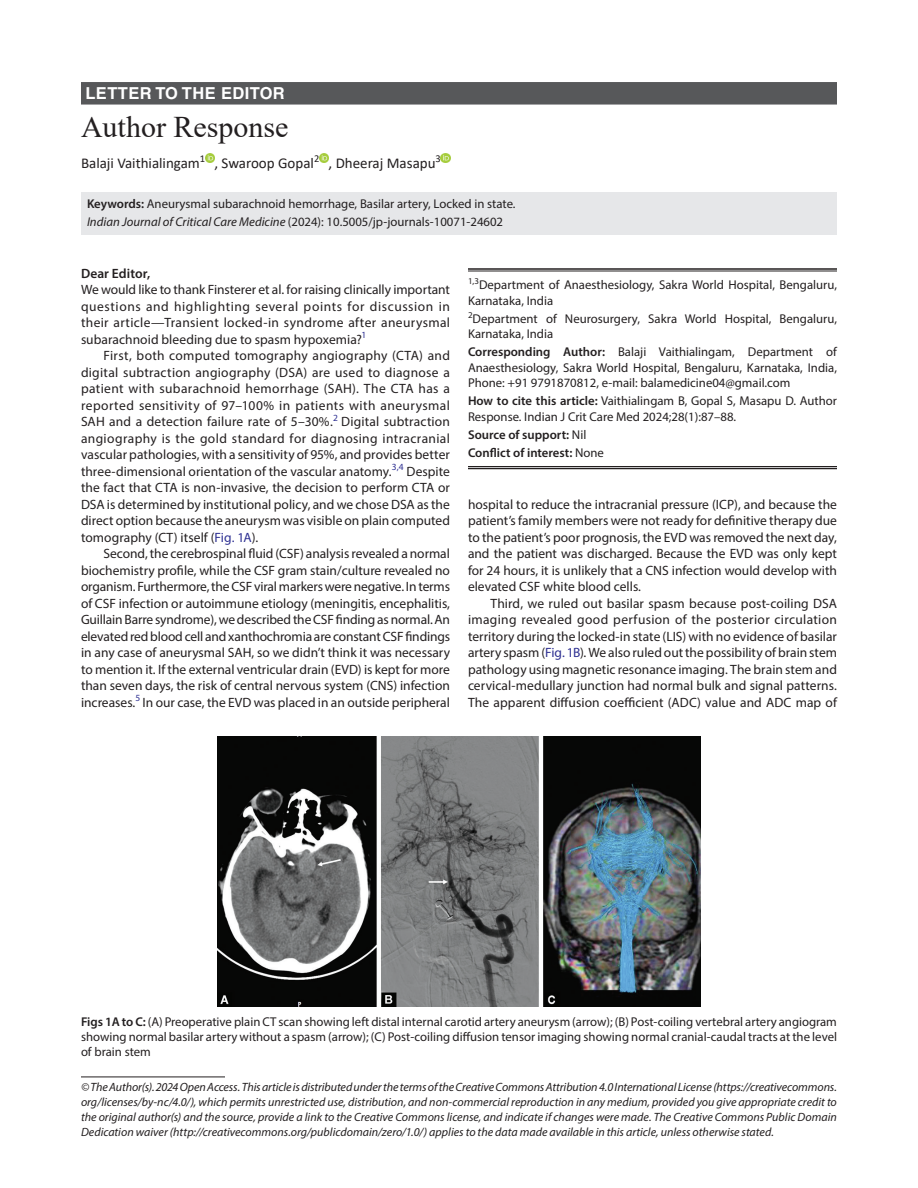
<style>
.page{position:relative;width:918px;height:1188px;background:#fff}
.page>*{position:absolute;margin:0;border:0;box-sizing:border-box;transform-origin:0 0}
.t1{font:30px "Times New Roman";color:#231f20}
.ArticleType{font:700 16.5px "Helvetica LT Std";letter-spacing:.025em;color:#fff}
.AuthorName{font:15px "Calibri";color:#231f20}
.Para-Indent{font:13.5px/16.5px "Myriad Pro";color:#231f20;text-align:justify}
.Para-NoIndent{font:13.5px/16.5px "Myriad Pro";letter-spacing:.005em;color:#231f20;text-align:justify}
.Para-NoIndent-2{font:600 13.5px "Myriad Pro";letter-spacing:.005em;color:#231f20}
.FigCaption{font:12.75px/15.3px "Myriad Pro";color:#231f20;text-align:justify}
.Corresponding_Author{font:12.75px/15.3px "Myriad Pro";color:#231f20;text-align:justify}
.How_to_Cite{font:12.75px/15.3px "Myriad Pro";color:#231f20}
.Affiliation-first{font:12.75px/15.3px "Myriad Pro";color:#231f20}
.JT_DOI{font:12.75px "Myriad Pro";color:#231f20}
.Keywords{font:12.75px "Myriad Pro";color:#231f20}
.Affiliation{font:12.75px/15.3px "Myriad Pro";color:#231f20}
.COI{font:600 12.75px "Myriad Pro";color:#231f20}
.Source{font:600 12.75px "Myriad Pro";color:#231f20}
.FootNote{font:italic 12px/15px "Myriad Pro";color:#231f20;text-align:justify}
.s1{font-weight:600}
.s2{font-style:italic}
.s3{color:#2e3092}
.s4{font-weight:400}
</style>
<div class="page">
<div style="left:81px;top:82px;width:756px;height:23px;background:#57585a"></div>
<div style="left:81px;top:192px;width:756px;height:25px;background:#e6e7e9"></div>
<div style="left:81px;top:210px;width:756px;height:25px;background:#e6e7e9"></div>
<svg style="left:205px;top:153px;width:9px;height:9px"></svg>
<svg style="left:319px;top:153px;width:10px;height:9px"></svg>
<svg style="left:441px;top:153px;width:9px;height:9px"></svg>
<hr style="left:81px;top:1077px;width:144px;height:1px;background:#231f20">
<hr style="left:468px;top:268px;width:369px;height:2px;background:#231f20">
<hr style="left:468px;top:271px;width:369px;height:1px;background:#231f20">
<hr style="left:468px;top:466px;width:369px;height:1px;background:#231f20">
<hr style="left:468px;top:468px;width:369px;height:1px;background:#231f20">
<img style="left:217px;top:737px;width:484px;height:270px">
<p class="ArticleType" style="left:86px;top:83px;width:201px">LETTER TO THE EDITOR</p>
<p class="t1" style="left:81px;top:106px;width:209px">Author Response</p>
<p class="AuthorName" style="left:81px;top:153px;width:361px">Balaji Vaithialingam<sup>1</sup> , Swaroop Gopal<sup>2</sup> , Dheeraj Masapu<sup>3</sup></p>
<p class="Keywords" style="left:87px;top:196px;width:430px"><span class="s1">Keywords:</span> Aneurysmal subarachnoid hemorrhage, Basilar artery, Locked in state.</p>
<p class="JT_DOI" style="left:87px;top:214px;width:418px"><span class="s2">Indian Journal of Critical Care Medicine</span> (2024): 10.5005/jp-journals-10071-24602</p>
<p class="Para-NoIndent-2" style="left:81px;top:265px;width:71px">Dear Editor,</p>
<p class="Para-NoIndent" style="left:81px;top:281px;width:371px">We would like to thank Finsterer et al. for raising clinically important questions and highlighting several points for discussion in their article—Transient locked-in syndrome after aneurysmal subarachnoid bleeding due to spasm hypoxemia?<sup>1</sup></p>
<p class="Para-Indent" style="left:81px;top:347px;width:371px;text-indent:22px">First, both computed tomography angiography (CTA) and digital subtraction angiography (DSA) are used to diagnose a patient with subarachnoid hemorrhage (SAH). The CTA has a reported sensitivity of 97–100% in patients with aneurysmal SAH and a detection failure rate of 5–30%.<sup>2</sup> Digital subtraction angiography is the gold standard for diagnosing intracranial vascular pathologies, with a sensitivity of 95%, and provides better three-dimensional orientation of the vascular anatomy.<sup>3,4</sup> Despite the fact that CTA is non-invasive, the decision to perform CTA or DSA is determined by institutional policy, and we chose DSA as the direct option because the aneurysm was visible on plain computed tomography (CT) itself (<span class="s3">Fig. 1A</span>).</p>
<p class="Para-Indent" style="left:81px;top:545px;width:371px;text-indent:22px">Second, the cerebrospinal fluid (CSF) analysis revealed a normal biochemistry profile, while the CSF gram stain/culture revealed no organism. Furthermore, the CSF viral markers were negative. In terms of CSF infection or autoimmune etiology (meningitis, encephalitis, Guillain Barre syndrome), we described the CSF finding as normal. An elevated red blood cell and xanthochromia are constant CSF findings in any case of aneurysmal SAH, so we didn’t think it was necessary to mention it. If the external ventricular drain (EVD) is kept for more than seven days, the risk of central nervous system (CNS) infection increases.<sup>5</sup> In our case, the EVD was placed in an outside peripheral</p>
<p class="Affiliation-first" style="left:468px;top:277px;width:371px"><sup>1,3</sup>Department of Anaesthesiology, Sakra World Hospital, Bengaluru,<br>Karnataka, India</p>
<p class="Affiliation" style="left:468px;top:311px;width:371px"><sup>2</sup>Department of Neurosurgery, Sakra World Hospital, Bengaluru,<br>Karnataka, India</p>
<p class="Corresponding_Author" style="left:468px;top:344px;width:370px"><span class="s1">Corresponding Author:</span> Balaji Vaithialingam, Department of Anaesthesiology, Sakra World Hospital, Bengaluru, Karnataka, India, Phone: +91 9791870812, e-mail: balamedicine04@gmail.com</p>
<p class="How_to_Cite" style="left:468px;top:393px;width:371px"><span class="s1">How to cite this article:</span> Vaithialingam B, Gopal S, Masapu D. Author<br>Response. Indian J Crit Care Med 2024;28(1):87–88.</p>
<p class="Source" style="left:468px;top:427px;width:120px">Source of support: <span class="s4">Nil</span></p>
<p class="COI" style="left:468px;top:445px;width:137px">Conflict of interest: <span class="s4">None</span></p>
<p class="Para-Indent" style="left:468px;top:496px;width:371px">hospital to reduce the intracranial pressure (ICP), and because the patient’s family members were not ready for definitive therapy due to the patient’s poor prognosis, the EVD was removed the next day, and the patient was discharged. Because the EVD was only kept for 24 hours, it is unlikely that a CNS infection would develop with elevated CSF white blood cells.</p>
<p class="Para-Indent" style="left:468px;top:595px;width:371px;text-indent:22px">Third, we ruled out basilar spasm because post-coiling DSA imaging revealed good perfusion of the posterior circulation territory during the locked-in state (LIS) with no evidence of basilar artery spasm (<span class="s3">Fig. 1B</span>). We also ruled out the possibility of brain stem pathology using magnetic resonance imaging. The brain stem and cervical-medullary junction had normal bulk and signal patterns.<br>The apparent diffusion coefficient (ADC) value and ADC map of</p>
<p class="FigCaption" style="left:81px;top:1014px;width:758px"><span class="s1">Figs 1A to C:</span> (A) Preoperative plain CT scan showing left distal internal carotid artery aneurysm (arrow); (B) Post-coiling vertebral artery angiogram showing normal basilar artery without a spasm (arrow); (C) Post-coiling diffusion tensor imaging showing normal cranial-caudal tracts at the level of brain stem</p>
<p class="FootNote" style="left:81px;top:1079px;width:758px">© The Author(s). 2024 Open Access. This article is distributed under the terms of the Creative Commons Attribution 4.0 International License (https://creativecommons. org/licenses/by-nc/4.0/), which permits unrestricted use, distribution, and non-commercial reproduction in any medium, provided you give appropriate credit to the original author(s) and the source, provide a link to the Creative Commons license, and indicate if changes were made. The Creative Commons Public Domain Dedication waiver (http://creativecommons.org/publicdomain/zero/1.0/) applies to the data made available in this article, unless otherwise stated.</p>
</div>
